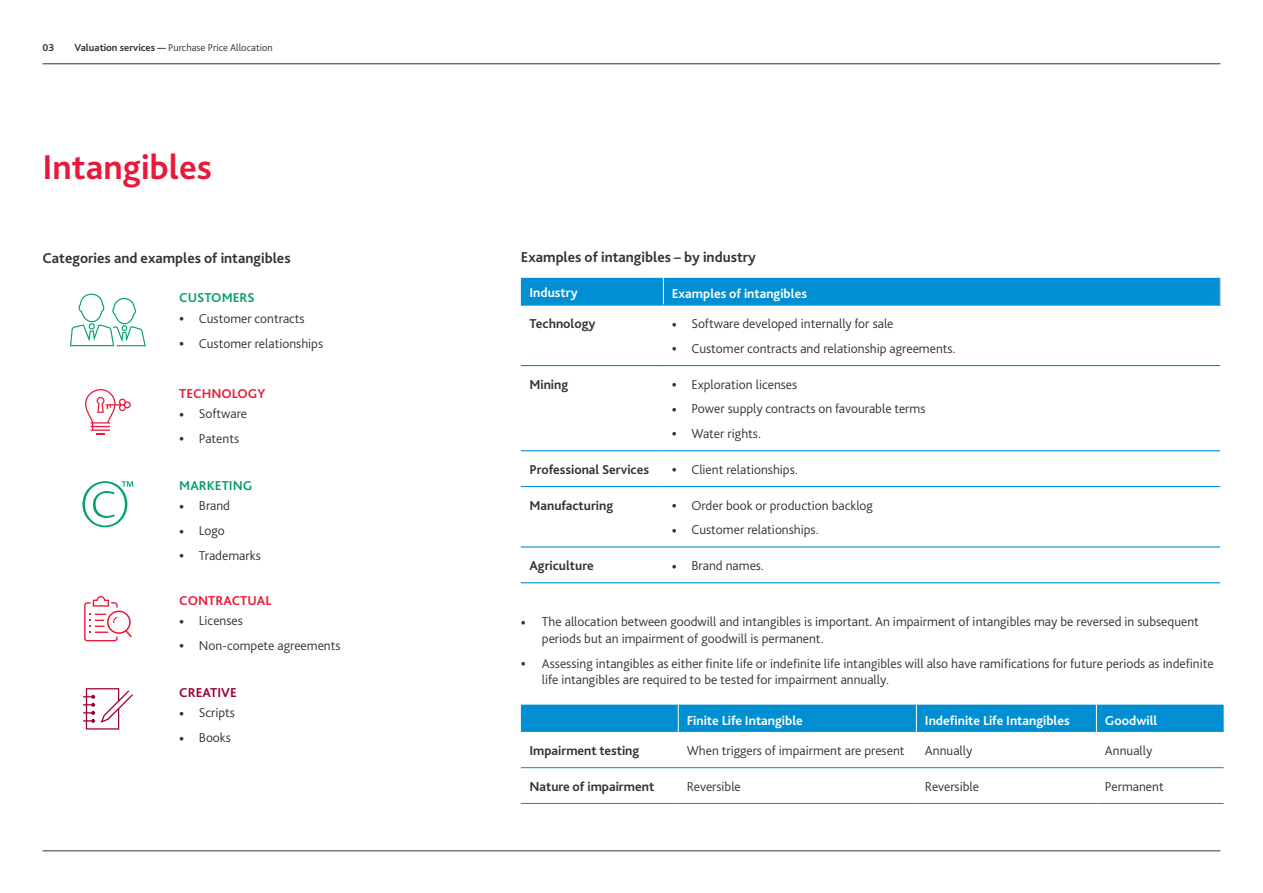
<style>
.page{position:relative;width:1263px;height:893px;background:#fff}
.page>*{position:absolute;margin:0;border:0;box-sizing:border-box;transform-origin:0 0}
.t1{font:700 36px "Bliss Pro";color:#e81a3b}
.t2{font:700 15px "Bliss Pro";color:#333}
.t3{font:300 13.5px/16.5px "Bliss Pro";color:#333}
.t4{font:700 13.5px "Bliss Pro";color:#333}
.t5{font:700 13.5px "Bliss Pro";color:#fff}
.t6{font:700 13.5px "Bliss Pro";color:#e81a3b}
.t7{font:700 13.5px "Bliss Pro";color:#05a070}
.t8{font:700 13.5px "Bliss Pro";color:#98002e}
.t9{font:300 10.5px "Bliss Pro";color:#333}
.t10{font:700 10.5px "Bliss Pro";color:#333}
.s1{font-weight:700}
.s2{font-weight:400;font-size:16.5px}
</style>
<div class="page">
<div style="left:521px;top:705px;width:703px;height:27px;background:#008fd2"></div>
<hr style="left:521px;top:767px;width:157px;height:1px;background:#008fd2">
<hr style="left:521px;top:803px;width:157px;height:1px;background:#008fd2">
<hr style="left:678px;top:767px;width:238px;height:1px;background:#008fd2">
<hr style="left:678px;top:803px;width:238px;height:1px;background:#008fd2">
<hr style="left:916px;top:767px;width:180px;height:1px;background:#008fd2">
<hr style="left:916px;top:803px;width:180px;height:1px;background:#008fd2">
<hr style="left:1096px;top:767px;width:128px;height:1px;background:#008fd2">
<hr style="left:1096px;top:803px;width:128px;height:1px;background:#008fd2">
<svg style="left:70px;top:294px;width:76px;height:52px"></svg>
<svg style="left:85px;top:389px;width:46px;height:45px"></svg>
<svg style="left:82px;top:481px;width:51px;height:46px"></svg>
<svg style="left:84px;top:596px;width:48px;height:45px"></svg>
<svg style="left:83px;top:688px;width:50px;height:42px"></svg>
<div style="left:521px;top:278px;width:700px;height:27px;background:#008fd2"></div>
<hr style="left:521px;top:304px;width:142px;height:2px;background:#008fd2">
<hr style="left:663px;top:304px;width:557px;height:2px;background:#008fd2">
<hr style="left:521px;top:365px;width:142px;height:1px;background:#008fd2">
<hr style="left:663px;top:365px;width:557px;height:1px;background:#008fd2">
<hr style="left:521px;top:450px;width:142px;height:1px;background:#008fd2">
<hr style="left:663px;top:450px;width:557px;height:1px;background:#008fd2">
<hr style="left:521px;top:486px;width:142px;height:1px;background:#008fd2">
<hr style="left:663px;top:486px;width:557px;height:1px;background:#008fd2">
<hr style="left:521px;top:546px;width:142px;height:2px;background:#008fd2">
<hr style="left:521px;top:582px;width:142px;height:1px;background:#008fd2">
<hr style="left:663px;top:546px;width:557px;height:2px;background:#008fd2">
<hr style="left:663px;top:582px;width:557px;height:1px;background:#008fd2">
<hr style="left:43px;top:63px;width:1177px;height:1px;background:#333">
<hr style="left:43px;top:850px;width:1177px;height:1px;background:#333">
<p class="t10" style="left:43px;top:40px;width:13px">03</p>
<p class="t9" style="left:74px;top:40px;width:200px"><span class="s1">Valuation services —</span> Purchase Price Allocation</p>
<h1 class="t1" style="left:43px;top:145px;width:171px">Intangibles</h1>
<p class="t2" style="left:43px;top:249px;width:250px">Categories and examples of intangibles</p>
<p class="t7" style="left:179px;top:290px;width:77px">CUSTOMERS</p>
<p class="t3" style="left:179px;top:310px;width:127px"><span class="s2">•</span> Customer contracts</p>
<p class="t3" style="left:179px;top:334px;width:145px"><span class="s2">•</span> Customer relationships</p>
<p class="t6" style="left:179px;top:385px;width:88px">TECHNOLOGY</p>
<p class="t3" style="left:179px;top:405px;width:69px"><span class="s2">•</span> Software</p>
<p class="t3" style="left:179px;top:430px;width:61px"><span class="s2">•</span> Patents</p>
<p class="t7" style="left:179px;top:477px;width:75px">MARKETING</p>
<p class="t3" style="left:179px;top:497px;width:52px"><span class="s2">•</span> Brand</p>
<p class="t3" style="left:179px;top:522px;width:47px"><span class="s2">•</span> Logo</p>
<p class="t3" style="left:179px;top:547px;width:83px"><span class="s2">•</span> Trademarks</p>
<p class="t6" style="left:179px;top:592px;width:94px">CONTRACTUAL</p>
<p class="t3" style="left:179px;top:612px;width:65px"><span class="s2">•</span> Licenses</p>
<p class="t3" style="left:179px;top:637px;width:163px"><span class="s2">•</span> Non-compete agreements</p>
<p class="t8" style="left:179px;top:684px;width:59px">CREATIVE</p>
<p class="t3" style="left:179px;top:704px;width:57px"><span class="s2">•</span> Scripts</p>
<p class="t3" style="left:179px;top:729px;width:53px"><span class="s2">•</span> Books</p>
<p class="t2" style="left:521px;top:247px;width:237px">Examples of intangibles – by industry</p>
<p class="t5" style="left:529px;top:284px;width:50px">Industry</p>
<p class="t5" style="left:672px;top:285px;width:137px">Examples of intangibles</p>
<p class="t4" style="left:529px;top:315px;width:68px">Technology</p>
<p class="t3" style="left:672px;top:315px;width:223px"><span class="s2">•</span> Software developed internally for sale</p>
<p class="t3" style="left:672px;top:340px;width:285px"><span class="s2">•</span> Customer contracts and relationship agreements.</p>
<p class="t4" style="left:529px;top:376px;width:40px">Mining</p>
<p class="t3" style="left:672px;top:375px;width:127px"><span class="s2">•</span> Exploration licenses</p>
<p class="t3" style="left:672px;top:400px;width:255px"><span class="s2">•</span> Power supply contracts on favourable terms</p>
<p class="t3" style="left:672px;top:425px;width:91px"><span class="s2">•</span> Water rights.</p>
<p class="t4" style="left:529px;top:461px;width:121px">Professional Services</p>
<p class="t3" style="left:672px;top:461px;width:127px"><span class="s2">•</span> Client relationships.</p>
<p class="t4" style="left:529px;top:497px;width:85px">Manufacturing</p>
<p class="t3" style="left:672px;top:496px;width:203px"><span class="s2">•</span> Order book or production backlog</p>
<p class="t3" style="left:672px;top:521px;width:148px"><span class="s2">•</span> Customer relationships.</p>
<p class="t4" style="left:529px;top:557px;width:66px">Agriculture</p>
<p class="t3" style="left:672px;top:557px;width:94px"><span class="s2">•</span> Brand names.</p>
<p class="t3" style="left:542px;top:613px;width:658px;text-indent:-21px"><span class="s2">•</span> The allocation between goodwill and intangibles is important. An impairment of intangibles may be reversed in subsequent periods but an impairment of goodwill is permanent.</p>
<p class="t3" style="left:542px;top:655px;width:673px;text-indent:-21px"><span class="s2">•</span> Assessing intangibles as either finite life or indefinite life intangibles will also have ramifications for future periods as indefinite life intangibles are required to be tested for impairment annually.</p>
<p class="t5" style="left:687px;top:712px;width:118px">Finite Life Intangible</p>
<p class="t5" style="left:925px;top:712px;width:146px">Indefinite Life Intangibles</p>
<p class="t5" style="left:1105px;top:712px;width:54px">Goodwill</p>
<p class="t4" style="left:529px;top:742px;width:111px">Impairment testing</p>
<p class="t3" style="left:687px;top:742px;width:219px">When triggers of impairment are present</p>
<p class="t3" style="left:925px;top:742px;width:49px">Annually</p>
<p class="t3" style="left:1105px;top:742px;width:49px">Annually</p>
<p class="t4" style="left:529px;top:778px;width:126px">Nature of impairment</p>
<p class="t3" style="left:687px;top:778px;width:56px">Reversible</p>
<p class="t3" style="left:925px;top:778px;width:56px">Reversible</p>
<p class="t3" style="left:1105px;top:778px;width:60px">Permanent</p>
</div>
